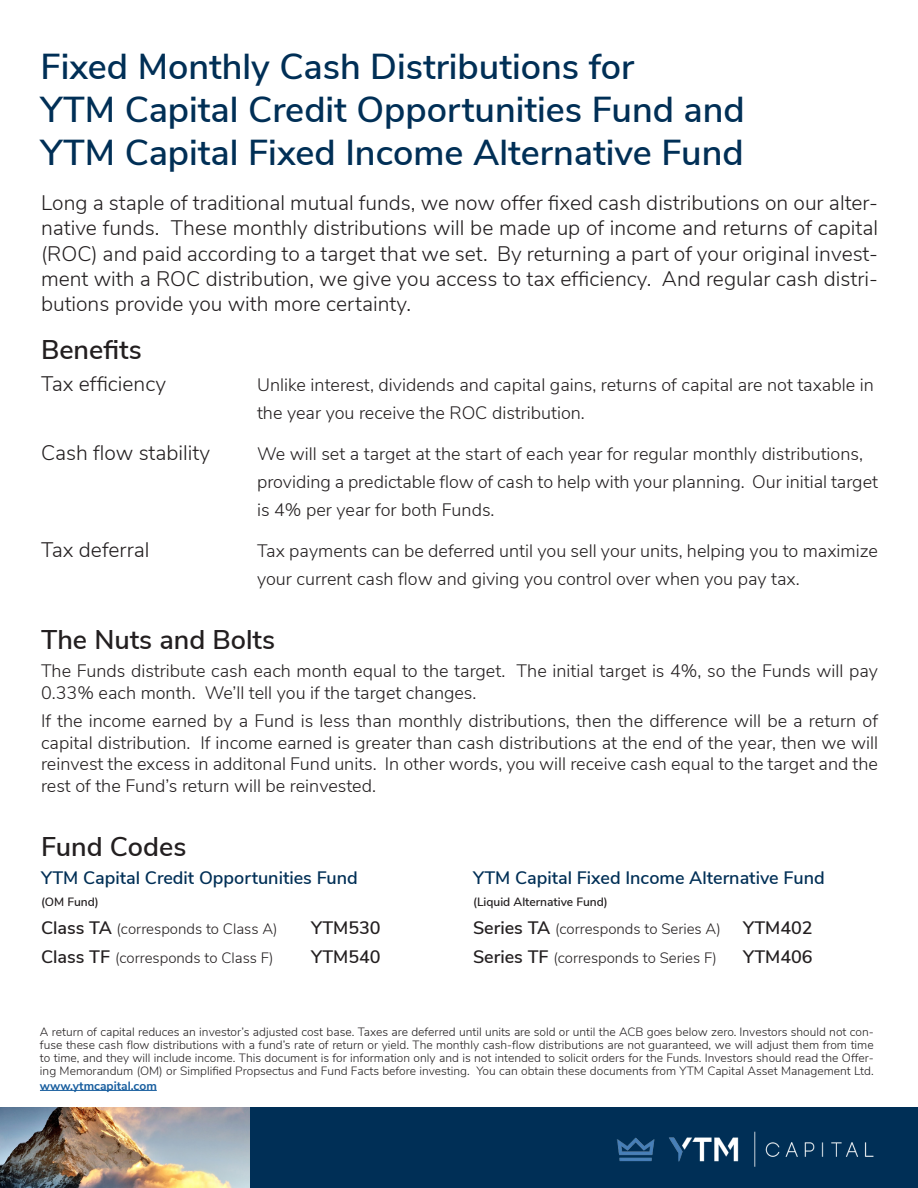
<style>
.page{position:relative;width:918px;height:1188px;background:#fff}
.page>*{position:absolute;margin:0;border:0;box-sizing:border-box;transform-origin:0 0}
.t1{font:600 36px "Nunito Sans";color:#002f56}
.COMMENTARY_text{font:600 27px "Nunito Sans";color:#231f20}
.COMMENTARY_text-2{font:300 21px/25.2px "Nunito Sans";color:#231f20;text-align:justify}
.COMMENTARY_text-3{font:300 18px/21.6px "Nunito Sans";color:#231f20}
.COMMENTARY_text-4{font:600 18px "Nunito Sans";color:#002f56}
.COMMENTARY_text-5{font:600 18px "Nunito Sans";color:#231f20}
.COMMENTARY_text-6{font:300 15px "Nunito Sans";color:#231f20}
.t2{font:300 12px/13px "Nunito Sans";color:#231f20;text-align:justify}
.COMMENTARY_text-7{font:600 12px "Nunito Sans";color:#231f20}
.t3{font:700 12px "Nunito Sans";color:#175d9e}
.s1{font-weight:600;font-size:18px}
</style>
<div class="page">
<div style="left:0;top:1107px;width:918px;height:81px;background:#002f56"></div>
<img style="left:617px;top:1131px;width:257px;height:36px">
<img style="left:0;top:1107px;width:249px;height:81px">
<hr style="left:40px;top:1090px;width:117px;height:1px;background:#175d9e">
<p class="t1" style="left:40px;top:40px;width:595px">Fixed Monthly Cash Distributions for</p>
<p class="t1" style="left:40px;top:83px;width:706px">YTM Capital Credit Opportunities Fund and</p>
<p class="t1" style="left:40px;top:126px;width:705px">YTM Capital Fixed Income Alternative Fund</p>
<p class="COMMENTARY_text-2" style="left:41px;top:189px;width:839px">Long a staple of traditional mutual funds, we now offer fixed cash distributions on our alter&shy;native funds. These monthly distributions will be made up of income and returns of capital (ROC) and paid according to a target that we set. By returning a part of your original invest&shy;ment with a ROC distribution, we give you access to tax efficiency. And regular cash distri&shy;butions provide you with more certainty.</p>
<p class="COMMENTARY_text" style="left:41px;top:330px;width:102px">Benefits</p>
<p class="COMMENTARY_text-2" style="left:41px;top:369px;width:126px">Tax efficiency</p>
<p class="COMMENTARY_text-3" style="left:257px;top:373px;width:618px">Unlike interest, dividends and capital gains, returns of capital are not taxable in</p>
<p class="COMMENTARY_text-3" style="left:257px;top:401px;width:329px">the year you receive the ROC distribution.</p>
<p class="COMMENTARY_text-2" style="left:41px;top:438px;width:171px">Cash flow stability</p>
<p class="COMMENTARY_text-3" style="left:257px;top:441px;width:607px">We will set a target at the start of each year for regular monthly distributions,</p>
<p class="COMMENTARY_text-3" style="left:257px;top:470px;width:623px">providing a predictable flow of cash to help with your planning. Our initial target</p>
<p class="COMMENTARY_text-3" style="left:257px;top:498px;width:239px">is 4% per year for both Funds.</p>
<p class="COMMENTARY_text-2" style="left:41px;top:536px;width:110px">Tax deferral</p>
<p class="COMMENTARY_text-3" style="left:257px;top:539px;width:623px">Tax payments can be deferred until you sell your units, helping you to maximize</p>
<p class="COMMENTARY_text-3" style="left:257px;top:567px;width:544px">your current cash flow and giving you control over when you pay tax.</p>
<p class="COMMENTARY_text" style="left:41px;top:620px;width:236px">The Nuts and Bolts</p>
<p class="COMMENTARY_text-3" style="left:41px;top:659px;width:839px">The Funds distribute cash each month equal to the target. The initial target is 4%, so the Funds will pay<br>0.33% each month. We’ll tell you if the target changes.</p>
<p class="COMMENTARY_text-3" style="left:41px;top:709px;width:839px;text-align:justify">If the income earned by a Fund is less than monthly distributions, then the difference will be a return of capital distribution. If income earned is greater than cash distributions at the end of the year, then we will reinvest the excess in additonal Fund units. In other words, you will receive cash equal to the target and the rest of the Fund’s return will be reinvested.</p>
<p class="COMMENTARY_text" style="left:41px;top:827px;width:147px">Fund Codes</p>
<p class="COMMENTARY_text-4" style="left:41px;top:865px;width:318px">YTM Capital Credit Opportunities Fund</p>
<p class="COMMENTARY_text-4" style="left:473px;top:865px;width:353px">YTM Capital Fixed Income Alternative Fund</p>
<p class="COMMENTARY_text-7" style="left:41px;top:893px;width:59px">(OM Fund)</p>
<p class="COMMENTARY_text-7" style="left:473px;top:893px;width:136px">(Liquid Alternative Fund)</p>
<p class="COMMENTARY_text-6" style="left:41px;top:918px;width:238px"><span class="s1">Class TA</span> (corresponds to Class A)</p>
<p class="COMMENTARY_text-5" style="left:311px;top:915px;width:71px">YTM530</p>
<p class="COMMENTARY_text-6" style="left:473px;top:918px;width:341px"><span class="s1">Series TA</span> (corresponds to Series A) <span class="s1">YTM402</span></p>
<p class="COMMENTARY_text-6" style="left:41px;top:947px;width:234px"><span class="s1">Class TF</span> (corresponds to Class F)</p>
<p class="COMMENTARY_text-5" style="left:311px;top:943px;width:71px">YTM540</p>
<p class="COMMENTARY_text-6" style="left:473px;top:947px;width:245px"><span class="s1">Series TF</span> (corresponds to Series F)</p>
<p class="COMMENTARY_text-5" style="left:743px;top:943px;width:71px">YTM406</p>
<p class="t2" style="left:40px;top:1025px;width:835px">A return of capital reduces an investor’s adjusted cost base. Taxes are deferred until units are sold or until the ACB goes below zero. Investors should not con&shy;fuse these cash flow distributions with a fund’s rate of return or yield. The monthly cash-flow distributions are not guaranteed, we will adjust them from time to time, and they will include income. This document is for information only and is not intended to solicit orders for the Funds. Investors should read the Offer&shy;ing Memorandum (OM) or Simplified Propsectus and Fund Facts before investing. You can obtain these documents from YTM Capital Asset Management Ltd.</p>
<p class="t3" style="left:40px;top:1077px;width:118px">www.ytmcapital.com</p>
</div>
